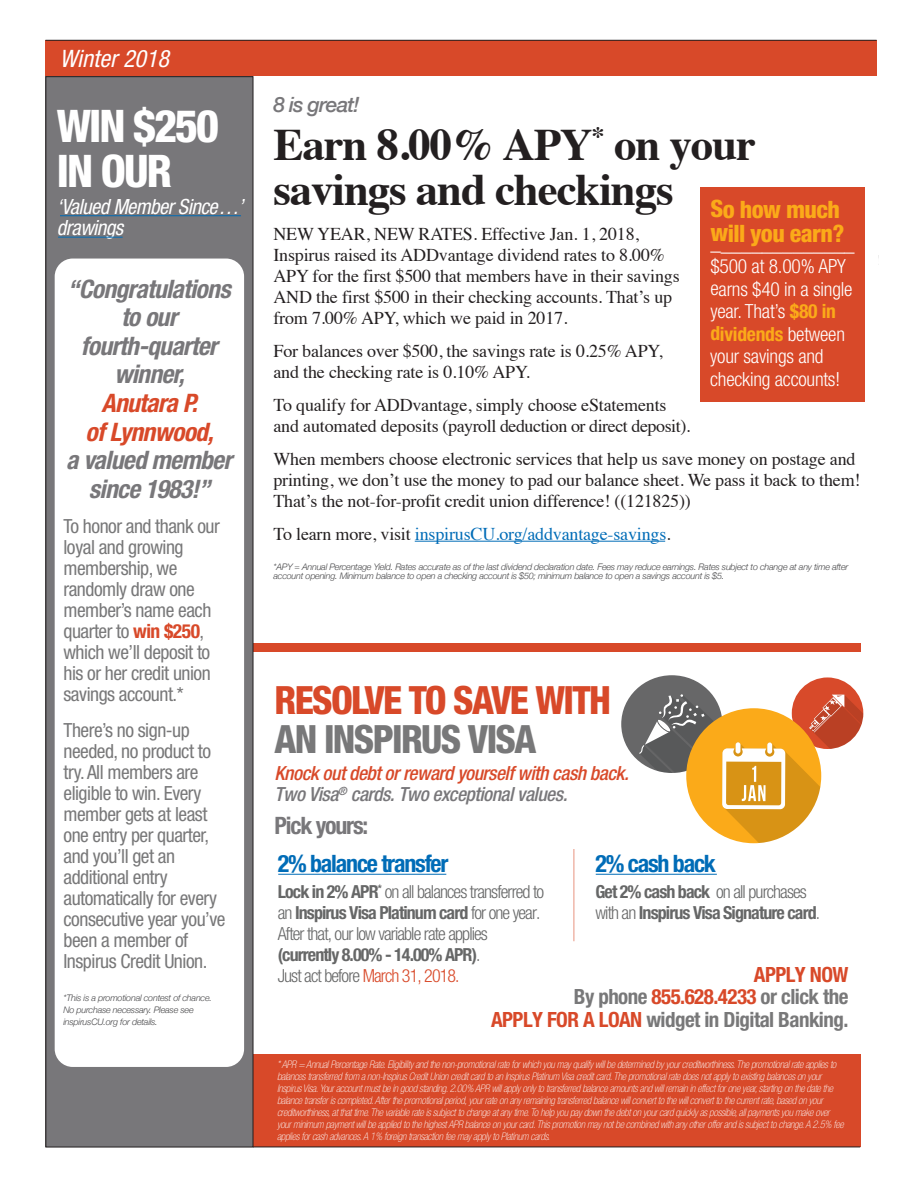
<style>
.page{position:relative;width:918px;height:1188px;background:#fff}
.page>*{position:absolute;margin:0;border:0;box-sizing:border-box;transform-origin:0 0}
.t1{font:700 45px/45px "Times";letter-spacing:-.025em;color:#231f20}
.t2{font:800 condensed 45px/45px "Helvetica Neue LT Std";letter-spacing:-.045em;color:#fff}
.t3{font:800 condensed 39px "Helvetica Neue LT Std";letter-spacing:-.045em;color:#d84929}
.t4{font:800 condensed 39px "Helvetica Neue LT Std";letter-spacing:-.045em;color:#787879}
.t5{font:italic 700 condensed 25.5px/28.5px "Helvetica Neue";letter-spacing:-.025em;color:#78777a;text-align:center}
.t6{font:italic 700 condensed 25.5px/28.5px "Helvetica Neue";letter-spacing:-.025em;color:#d84929;text-align:center}
.t7{font:700 condensed 24px "Helvetica Neue";letter-spacing:-.05em;color:#006cb7}
.t8{font:800 condensed 24px "Helvetica Neue";letter-spacing:-.03em;color:#fbaa19}
.t9{font:italic condensed 24px "Helvetica Neue";color:#fff}
.t10{font:700 condensed 24px "Helvetica Neue";letter-spacing:-.05em;color:#78777a}
.t11{font:700 condensed 21px/22.5px "Helvetica Neue";letter-spacing:-.025em;color:#787879;text-align:right}
.t12{font:italic condensed 21px/21px "Helvetica Neue LT Std";letter-spacing:-.025em;color:#fff}
.t13{font:300 condensed 21px "Helvetica Neue";color:#fff}
.t14{font:italic 500 21px "Helvetica Neue";letter-spacing:-.045em;color:#78777a}
.t15{font:condensed 19.5px/21px "Helvetica Neue";letter-spacing:-.025em;color:#787879}
.t16{font:300 condensed 19.5px/22.5px "Helvetica Neue";letter-spacing:-.015em;color:#fff}
.t17{font:italic 500 condensed 19.5px/21px "Helvetica Neue";letter-spacing:-.025em;color:#d84929}
.t18{font:18px/21px "Times";letter-spacing:-.01em;color:#231f20}
.t19{font:300 condensed 18px/21px "Helvetica Neue";letter-spacing:-.05em;color:#666767}
.t20{font:700 condensed 18px/21px "Helvetica Neue";letter-spacing:-.05em;color:#666767}
.t21{font:18px "Times";letter-spacing:-.01em;color:#006cb7}
.t22{font:italic 100 condensed 10.5px/12px "Helvetica Neue";letter-spacing:-.025em;color:#fff}
.t23{font:italic 300 9px/12px "Helvetica Neue";letter-spacing:-.025em;color:#474749}
.s1{font-weight:700;color:#d84929}
.s2{font-weight:700;color:#fbaa19}
.s3{color:#231f20}
.s4{color:#78777a}
.s5{font-weight:700}
.s6{color:#d84929}
.s7{font-weight:300}
</style>
<div class="page">
<div style="left:45px;top:76px;width:208px;height:1071px;background:#78777a"></div>
<div style="left:55px;top:259px;width:189px;height:808px;background:#fff;border-radius:18px"></div>
<div style="left:253px;top:1054px;width:607px;height:93px;background:#d84929"></div>
<div style="left:253px;top:643px;width:607px;height:9px;background:#d84929"></div>
<div style="left:45px;top:76px;width:208px;height:1071px;border:1px solid #231f20"></div>
<hr style="left:253px;top:1147px;width:607px;height:1px;background:#231f20">
<div style="left:46px;top:41px;width:831px;height:35px;background:#d84929"></div>
<hr style="left:574px;top:849px;width:1px;height:92px;background:#d84929">
<div style="left:621px;top:675px;width:101px;height:98px;background:#676768;border-radius:50%"></div>
<div style="left:792px;top:677px;width:71px;height:72px;background:#d84a2a;border-radius:50%"></div>
<svg style="left:639px;top:694px;width:224px;height:149px"></svg>
<hr style="left:45px;top:40px;width:832px;height:1px;background:#231f20">
<div style="left:700px;top:187px;width:164px;height:214px;background:#d84929"></div>
<hr style="left:60px;top:215px;width:181px;height:1px;background:#006cb7">
<hr style="left:58px;top:237px;width:65px;height:1px;background:#006cb7">
<hr style="left:415px;top:541px;width:250px;height:1px;background:#006cb7">
<hr style="left:278px;top:874px;width:168px;height:1px;background:#006cb7">
<hr style="left:596px;top:874px;width:121px;height:1px;background:#006cb7">
<h3 class="t9" style="left:60px;top:45px;width:111px">Winter 2018</h3>
<h1 class="t2" style="left:57px;top:102px;width:164px">WIN $250<br>IN OUR</h1>
<h3 class="t12" style="left:57px;top:196px;width:188px">‘Valued Member Since…’ drawings</h3>
<h3 class="t5" style="left:68px;top:274px;width:165px">“Congratulations to our fourth-quarter winner,</h3>
<h3 class="t6" style="left:86px;top:388px;width:129px">Anutara P.<br>of Lynnwood,</h3>
<h3 class="t5" style="left:66px;top:445px;width:167px">a valued member since 1983!”</h3>
<h3 class="t15" style="left:63px;top:516px;width:158px">To honor and thank our loyal and growing membership, we randomly draw one member’s name each quarter to <span class="s1">win $250</span>, which we’ll deposit to his or her credit union savings account.*</h3>
<p class="t15" style="left:63px;top:720px;width:164px">There’s no sign-up needed, no product to try. All members are eligible to win. Every member gets at least one entry per quarter, and you’ll get an additional entry automatically for every consecutive year you’ve been a member of<br>Inspirus Credit Union.</p>
<p class="t23" style="left:63px;top:992px;width:150px">*This is a promotional contest of chance.<br>No purchase necessary. Please see inspirusCU.org for details.</p>
<h3 class="t14" style="left:273px;top:87px;width:88px">8 is great!</h3>
<h1 class="t1" style="left:274px;top:117px;width:568px">Earn 8.00% APY<sup>*</sup> on your savings and checkings <sub>So</sub> <sub>how</sub> <sub>much</sub></h1>
<h3 class="t8" style="left:711px;top:218px;width:135px">will you earn?</h3>
<h3 class="t13" style="left:711px;top:231px;width:146px">______________</h3>
<h3 class="t16" style="left:710px;top:255px;width:144px">$500 at 8.00% APY earns $40 in a single year. That’s <span class="s2">$80 in dividends</span> between your savings and checking accounts!</h3>
<p class="t18" style="left:274px;top:221px;width:408px">NEW YEAR, NEW RATES. Effective Jan. 1, 2018, Inspirus raised its ADDvantage dividend rates to 8.00% APY for the first $500 that members have in their savings AND the first $500 in their checking accounts. That’s up from 7.00% APY, which we paid in 2017.</p>
<h3 class="t18" style="left:274px;top:338px;width:391px">For balances over $500, the savings rate is 0.25% APY, and the checking rate is 0.10% APY.</h3>
<h3 class="t18" style="left:274px;top:392px;width:418px">To qualify for ADDvantage, simply choose eStatements and automated deposits (payroll deduction or direct deposit).</h3>
<h3 class="t18" style="left:274px;top:446px;width:589px">When members choose electronic services that help us save money on postage and printing, we don’t use the money to pad our balance sheet. We pass it back to them!<br>That’s the not-for-profit credit union difference! ((121825))</h3>
<h3 class="t21" style="left:274px;top:517px;width:399px"><span class="s3">To learn more, visit</span> inspirusCU.org/addvantage-savings<span class="s3">.</span></h3>
<p class="t23" style="left:274px;top:561px;width:576px;line-height:9px">*APY = Annual Percentage Yield. Rates accurate as of the last dividend declaration date. Fees may reduce earnings. Rates subject to change at any time after account opening. Minimum balance to open a checking account is $50; minimum balance to open a savings account is $5.</p>
<h2 class="t3" style="left:275px;top:676px;width:338px">RESOLVE TO SAVE WITH</h2>
<h2 class="t4" style="left:275px;top:715px;width:263px">AN INSPIRUS VISA</h2>
<h3 class="t17" style="left:275px;top:762px;width:356px">Knock out debt or reward yourself with cash back.<br><span class="s4">Two Visa</span><sup>®</sup> <span class="s4">cards. Two exceptional values.</span></h3>
<h3 class="t10" style="left:275px;top:811px;width:95px">Pick yours:</h3>
<h3 class="t7" style="left:278px;top:849px;width:172px">2% balance transfer</h3>
<h3 class="t19" style="left:278px;top:881px;width:268px"><span class="s5">Lock in 2% APR</span><sup>*</sup> on all balances transferred to an <span class="s5">Inspirus Visa Platinum card</span> for one year.<br>After that, our low variable rate applies <span class="s5">(currently 8.00% - 14.00% APR)</span>.<br>Just act before <span class="s6">March 31, 2018.</span></h3>
<h3 class="t7" style="left:596px;top:849px;width:122px">2% cash back</h3>
<h3 class="t20" style="left:596px;top:880px;width:226px">Get 2% cash back <span class="s7">on all purchases with an</span> Inspirus Visa Signature card<span class="s7">.</span></h3>
<h3 class="t11" style="left:491px;top:963px;width:359px"><span class="s6">APPLY NOW<br></span>By phone <span class="s6">855.628.4233</span> or click the<br><span class="s6">APPLY FOR A LOAN</span> widget in Digital Banking.</h3>
<p class="t22" style="left:277px;top:1058px;width:568px">* APR = Annual Percentage Rate. Eligibility and the non-promotional rate for which you may qualify will be determined by your creditworthiness. The promotional rate applies to balances transferred from a non-Inspirus Credit Union credit card to an Inspirus Platinum Visa credit card. The promotional rate does not apply to existing balances on your Inspirus Visa. Your account must be in good standing. 2.00% APR will apply only to transferred balance amounts and will remain in effect for one year, starting on the date the balance transfer is completed. After the promotional period, your rate on any remaining transferred balance will convert to the will convert to the current rate, based on your creditworthiness, at that time. The variable rate is subject to change at any time. To help you pay down the debt on your card quickly as possible, all payments you make over your minimum payment will be applied to the highest APR balance on your card. This promotion may not be combined with any other offer and is subject to change. A 2.5% fee applies for cash advances. A 1% foreign transaction fee may apply to Platinum cards.</p>
</div>
